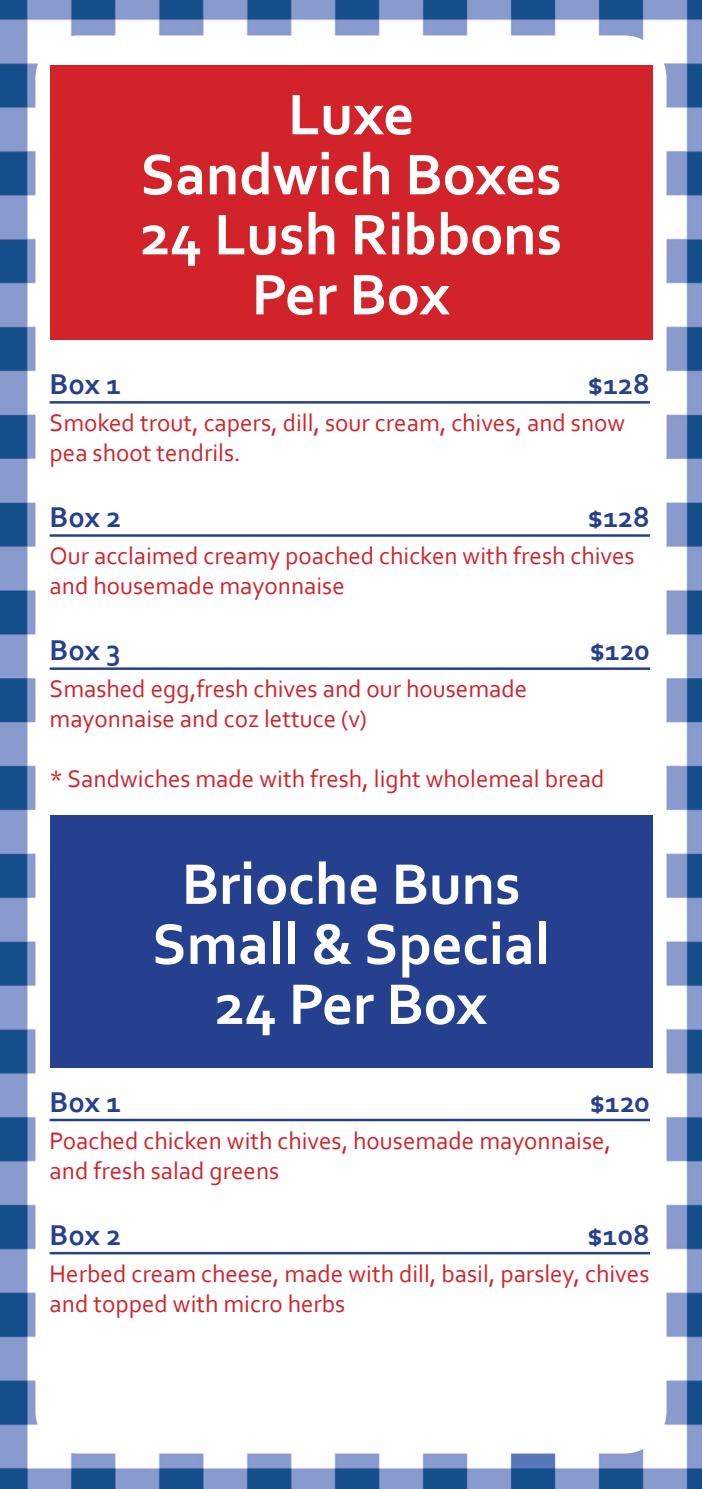
<style>
.page{position:relative;width:702px;height:1489px;background:#fff}
.page>*{position:absolute;margin:0;border:0;box-sizing:border-box;transform-origin:0 0}
.Heading_1{font:700 60px/60px "Corbel";color:#fff;text-align:center}
.Sub_head{font:700 30px "Corbel";color:#25408f}
.Menu_text_-_red{font:25px/30px "Corbel";color:#d2232a}
</style>
<div class="page">
<img style="left:0;top:0;width:702px;height:1488px">
<div style="left:35px;top:35px;width:631px;height:1418px;background:#fff;border-radius:43px"></div>
<hr style="left:50px;top:401px;width:600px;height:2px;background:#25408f">
<hr style="left:50px;top:534px;width:600px;height:2px;background:#25408f">
<hr style="left:50px;top:667px;width:600px;height:3px;background:#25408f">
<hr style="left:50px;top:1118px;width:600px;height:3px;background:#25408f">
<hr style="left:50px;top:1251px;width:600px;height:3px;background:#25408f">
<div style="left:50px;top:65px;width:602px;height:274px;background:#d2232a"></div>
<div style="left:50px;top:815px;width:602px;height:252px;background:#25408f"></div>
<p class="Heading_1" style="left:140px;top:83px;width:422px">Luxe<br>Sandwich Boxes</p>
<p class="Heading_1" style="left:140px;top:203px;width:423px">24 Lush Ribbons<br>Per Box</p>
<p class="Sub_head" style="left:50px;top:365px;width:73px">Box 1</p>
<p class="Sub_head" style="left:587px;top:365px;width:64px">$128</p>
<p class="Menu_text_-_red" style="left:50px;top:407px;width:577px">Smoked trout, capers, dill, sour cream, chives, and snow pea shoot tendrils.</p>
<p class="Sub_head" style="left:50px;top:498px;width:73px">Box 2</p>
<p class="Sub_head" style="left:587px;top:498px;width:64px">$128</p>
<p class="Menu_text_-_red" style="left:50px;top:540px;width:586px">Our acclaimed creamy poached chicken with fresh chives and housemade mayonnaise</p>
<p class="Sub_head" style="left:50px;top:631px;width:73px">Box 3</p>
<p class="Sub_head" style="left:589px;top:631px;width:62px">$120</p>
<p class="Menu_text_-_red" style="left:50px;top:673px;width:479px">Smashed egg,fresh chives and our housemade</p>
<p class="Menu_text_-_red" style="left:50px;top:703px;width:319px">mayonnaise and coz lettuce (v)</p>
<p class="Menu_text_-_red" style="left:50px;top:763px;width:556px">* Sandwiches made with fresh, light wholemeal bread</p>
<p class="Heading_1" style="left:152px;top:852px;width:399px">Brioche Buns<br>Small &amp; Special</p>
<p class="Heading_1" style="left:215px;top:972px;width:274px">24 Per Box</p>
<p class="Sub_head" style="left:50px;top:1083px;width:73px">Box 1</p>
<p class="Sub_head" style="left:589px;top:1083px;width:62px">$120</p>
<p class="Menu_text_-_red" style="left:50px;top:1124px;width:563px">Poached chicken with chives, housemade mayonnaise, and fresh salad greens</p>
<p class="Sub_head" style="left:50px;top:1216px;width:73px">Box 2</p>
<p class="Sub_head" style="left:587px;top:1216px;width:64px">$108</p>
<p class="Menu_text_-_red" style="left:50px;top:1257px;width:601px">Herbed cream cheese, made with dill, basil, parsley, chives and topped with micro herbs</p>
</div>
